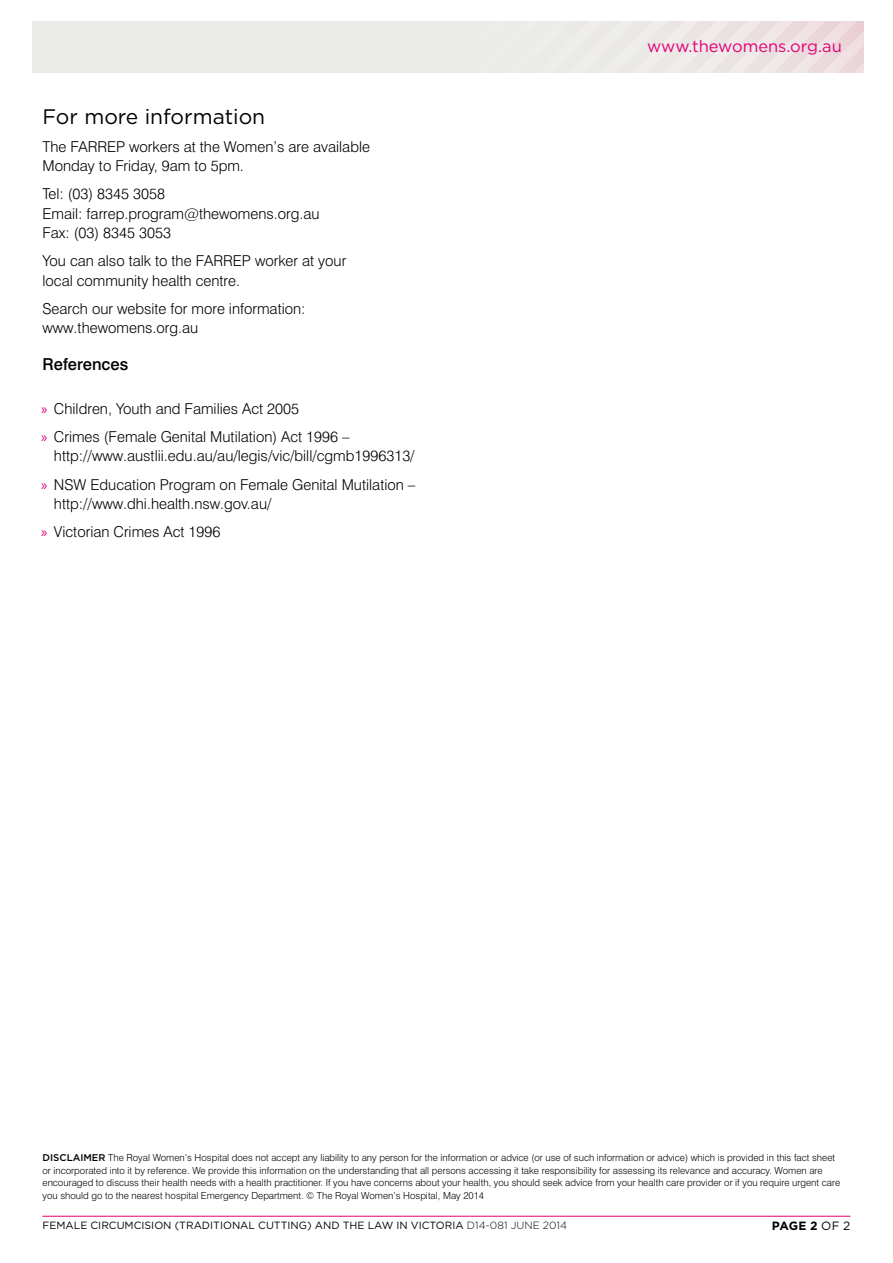
<style>
.page{position:relative;width:893px;height:1263px;background:#fff}
.page>*{position:absolute;margin:0;border:0;box-sizing:border-box;transform-origin:0 0}
.t1{font:21px "Gotham";color:#000}
.t2{font:16.5px "Gotham";color:#e20177}
.t3{font:500 16.5px "Swiss 721 BT";color:#000}
.t4{font:300 15px/19.5px "Swiss 721 BT";color:#000}
.t5{font:700 12px "Gotham";color:#000}
.t6{font:10.5px "Gotham";color:#000}
.t7{font:300 9.75px/12.8px "Swiss 721 BT";color:#000}
.s1{font-family:"Myriad Pro";font-weight:400;color:#e20177}
.s2{font-family:"Gotham";font-weight:500}
.s3{font-weight:300}
.s4{font-weight:400}
</style>
<div class="page">
<hr style="left:43px;top:1216px;width:807px;height:1px;background:#e20177">
<div style="left:30px;top:21px;width:833px;height:51px;background:#eaeae6"></div>
<h1 class="t1" style="left:43px;top:105px;width:224px">For more information</h1>
<h3 class="t4" style="left:43px;top:137px;width:329px">The FARREP workers at the Women’s are available<br>Monday to Friday, 9am to 5pm.</h3>
<h3 class="t4" style="left:43px;top:184px;width:279px">Tel: (03) 8345 3058<br>Email: farrep.program@thewomens.org.au<br>Fax: (03) 8345 3053</h3>
<h3 class="t4" style="left:43px;top:251px;width:305px">You can also talk to the FARREP worker at your local community health centre.</h3>
<h3 class="t4" style="left:43px;top:299px;width:265px">Search our website for more information: www.thewomens.org.au</h3>
<h2 class="t3" style="left:43px;top:354px;width:87px">References</h2>
<h3 class="t4" style="left:41px;top:394px;width:310px;line-height:28px"><span class="s1">»</span> Children, Youth and Families Act 2005<br><span class="s1">»</span> Crimes (Female Genital Mutilation) Act 1996 –</h3>
<h3 class="t4" style="left:41px;top:442px;width:376px;line-height:28px;text-align:right">http://www.austlii.edu.au/au/legis/vic/bill/cgmb1996313/<br><span class="s1">»</span> NSW Education Program on Female Genital Mutilation –</h3>
<h3 class="t4" style="left:41px;top:489px;width:232px;line-height:28px;text-indent:13px">http://www.dhi.health.nsw.gov.au/ <span class="s1">»</span> Victorian Crimes Act 1996</h3>
<h2 class="t2" style="left:647px;top:37px;width:196px">www.thewomens.org.au</h2>
<p class="t7" style="left:43px;top:1151px;width:799px"><span class="s2">DISCLAIMER</span> The Royal Women’s Hospital does not accept any liability to any person for the information or advice (or use of such information or advice) which is provided in this fact sheet or incorporated into it by reference. We provide this information on the understanding that all persons accessing it take responsibility for assessing its relevance and accuracy. Women are encouraged to discuss their health needs with a health practitioner. If you have concerns about your health, you should seek advice from your health care provider or if you require urgent care you should go to the nearest hospital Emergency Department. © The Royal Women’s Hospital, May 2014</p>
<p class="t6" style="left:43px;top:1219px;width:526px">FEMALE CIRCUMCISION (TRADITIONAL CUTTING) AND THE LAW IN VICTORIA <span class="s3">D14-081 JUNE 2014</span></p>
<p class="t5" style="left:772px;top:1218px;width:80px">PAGE 2 <span class="s4">OF 2</span></p>
</div>
